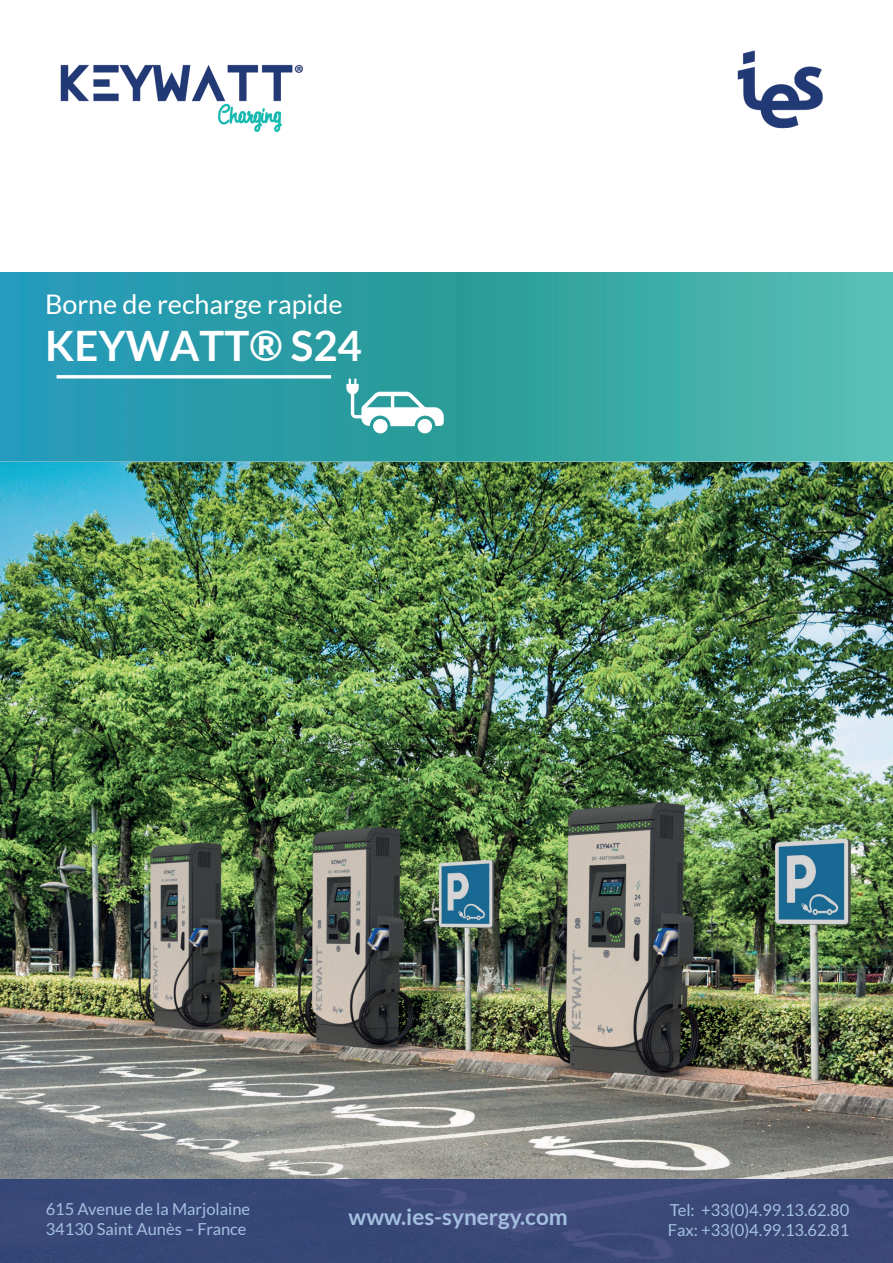
<style>
.page{position:relative;width:893px;height:1263px;background:#fff}
.page>*{position:absolute;margin:0;border:0;box-sizing:border-box;transform-origin:0 0}
.t1{font:700 42px "Lato";color:#fff}
.t2{font:27px "Lato";color:#fff}
.t3{font:700 22.5px "Lato";color:#a3c0e0}
.t4{font:16.5px/19.8px "Lato";color:#a3c0e0}
</style>
<div class="page">
<img style="left:737px;top:50px;width:86px;height:79px">
<img style="left:0;top:273px;width:893px;height:990px">
<img style="left:60px;top:64px;width:243px;height:68px">
<div style="left:373px;top:419px;width:15px;height:14px;background:#fff;border-radius:50%"></div>
<div style="left:418px;top:419px;width:14px;height:14px;background:#fff;border-radius:50%"></div>
<svg style="left:346px;top:378px;width:98px;height:48px"></svg>
<hr style="left:57px;top:375px;width:274px;height:3px;background:#fff">
<h2 class="t2" style="left:45px;top:290px;width:299px">Borne de recharge rapide</h2>
<h1 class="t1" style="left:45px;top:324px;width:318px">KEYWATT® S24</h1>
<p class="t4" style="left:46px;top:1199px;width:206px">615 Avenue de la Marjolaine<br>34130 Saint Aunès – France</p>
<p class="t4" style="left:668px;top:1200px;width:183px">Tel: +33(0)4.99.13.62.80<br>Fax: +33(0)4.99.13.62.81</p>
<h3 class="t3" style="left:349px;top:1205px;width:221px">www.ies-synergy.com</h3>
</div>
